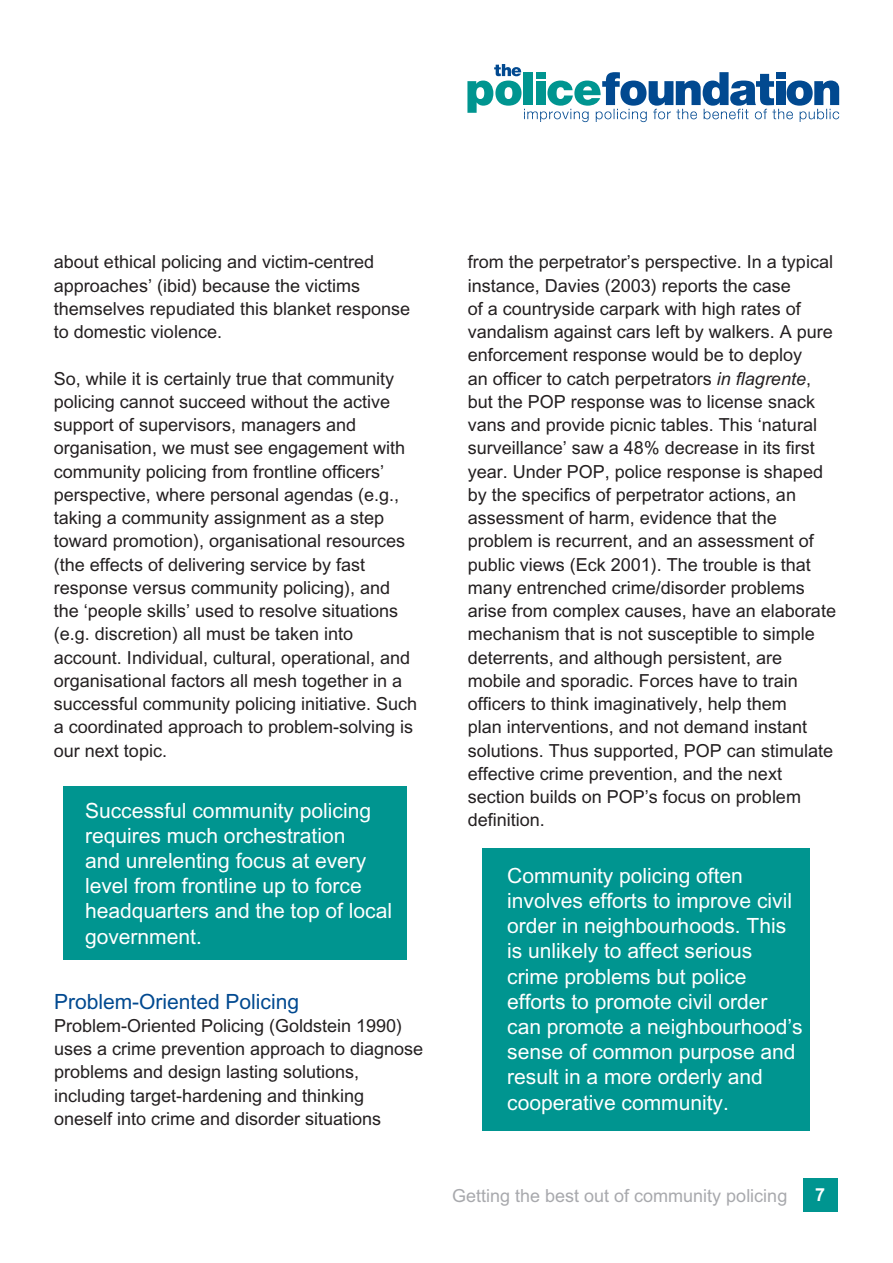
<style>
.page{position:relative;width:893px;height:1263px;background:#fff}
.page>*{position:absolute;margin:0;border:0;box-sizing:border-box;transform-origin:0 0}
.t1{font:21px/25.2px "Arial";color:#fff}
.t2{font:21px "Arial";color:#014990}
.t3{font:18px/23.2px "Arial";color:#231f20}
.t4{font:18px "Arial";color:#a8a9ad}
.t5{font:italic 18px "Arial";color:#231f20}
</style>
<div class="page">
<div style="left:804px;top:1178px;width:34px;height:34px;background:#009590"></div>
<div style="left:63px;top:786px;width:344px;height:174px;background:#009590"></div>
<div style="left:483px;top:848px;width:327px;height:282px;background:#009590"></div>
<svg style="left:467px;top:64px;width:372px;height:58px"></svg>
<p class="t3" style="left:64px;top:252px;width:302px">bout ethical policing and victim-centre</p>
<p class="t3" style="left:74px;top:275px;width:288px">proaches’ (ibid) becaus the victims</p>
<p class="t3" style="left:54px;top:299px;width:348px">themselves repudiated this blanket respons</p>
<p class="t3" style="left:54px;top:322px;width:170px">to domestic violence.</p>
<p class="t3" style="left:54px;top:368px;width:342px">So, whil it is certainly true that community</p>
<p class="t3" style="left:64px;top:392px;width:328px">olicin cannot succeed without the active</p>
<p class="t3" style="left:54px;top:415px;width:304px">su port o supervisors, managers and</p>
<p class="t3" style="left:54px;top:438px;width:343px">organisation, we must see engagement wit</p>
<p class="t3" style="left:54px;top:461px;width:328px">community policing from frontline o cers</p>
<p class="t3" style="left:64px;top:485px;width:133px">erspective, wher</p>
<p class="t3" style="left:54px;top:485px;width:353px;text-indent:166px">ersonal agendas (e.g., taking a community assignment as step toward promotion), organisational resources (the effects of delivering service by fas response versus community policing), an the ‘people skills’ used to resolve situations (e.g. discretion) a must</p>
<p class="t3" style="left:275px;top:624px;width:80px">taken into</p>
<p class="t3" style="left:54px;top:647px;width:358px">account Individual, cultural, operational, and</p>
<p class="t3" style="left:54px;top:671px;width:325px">organisational factors all mesh together i</p>
<p class="t3" style="left:54px;top:694px;width:365px">successfu community policing initiative. Such</p>
<p class="t3" style="left:69px;top:717px;width:346px">coordinated approach to problem-solving is</p>
<p class="t3" style="left:64px;top:740px;width:105px">ur next topic.</p>
<p class="t1" style="left:85px;top:799px;width:287px">Successfu community policing</p>
<p class="t1" style="left:92px;top:825px;width:255px">equires much orchestration</p>
<p class="t1" style="left:85px;top:850px;width:283px">and unrelenting focus at every</p>
<p class="t1" style="left:85px;top:875px;width:278px">level from frontline up to orce</p>
<p class="t1" style="left:85px;top:900px;width:309px">headquarters and the top of local</p>
<p class="t1" style="left:85px;top:925px;width:118px">government.</p>
<p class="t2" style="left:54px;top:993px;width:247px">Problem-Oriented Policing</p>
<p class="t3" style="left:54px;top:1015px;width:371px">Problem-Oriented Policing (Goldstein 1990) uses a crime prevention approac to diagnose problems and design lasting solutions, ncluding target-hardenin</p>
<p class="t3" style="left:64px;top:1085px;width:319px;text-indent:213px">nd thinkin nese into crime and disorder situations</p>
<p class="t3" style="left:468px;top:252px;width:286px">from the perpetrator’s perspective. I</p>
<p class="t3" style="left:782px;top:252px;width:53px">typical</p>
<p class="t3" style="left:472px;top:275px;width:311px">nstance, Davies (2003 reports the cas</p>
<p class="t3" style="left:468px;top:299px;width:335px">of a countrysid carpark with high rates of</p>
<p class="t3" style="left:468px;top:322px;width:367px">vandalism against cars left by walkers. A pure</p>
<p class="t3" style="left:478px;top:345px;width:326px">nforcement response would be to deploy</p>
<p class="t3" style="left:493px;top:368px;width:221px">officer to catc perpetrators</p>
<p class="t5" style="left:736px;top:372px;width:72px">flagrente</p>
<p class="t3" style="left:478px;top:392px;width:339px">ut the POP respons was to license snack</p>
<p class="t3" style="left:468px;top:415px;width:351px">vans and provid picnic tables. This ‘natural</p>
<p class="t3" style="left:468px;top:438px;width:349px">survei lance’ saw a 48% decrease in its first</p>
<p class="t3" style="left:468px;top:461px;width:357px">year. Under POP, police response is shaped</p>
<p class="t3" style="left:468px;top:485px;width:330px">by the specifics of perpetrator actions an</p>
<p class="t3" style="left:468px;top:508px;width:301px">assessment of harm, evidenc tha th</p>
<p class="t3" style="left:468px;top:531px;width:348px">problem is recurrent, and a assessment of</p>
<p class="t3" style="left:478px;top:554px;width:335px">ublic views (Eck 2001). The trouble is that</p>
<p class="t3" style="left:468px;top:578px;width:339px">many entrenche crime/disorder problems</p>
<p class="t3" style="left:468px;top:601px;width:370px">arise from complex causes, have a elaborate</p>
<p class="t3" style="left:468px;top:624px;width:262px">mechanism that is not susceptibl</p>
<p class="t3" style="left:763px;top:624px;width:54px">simple</p>
<p class="t3" style="left:478px;top:647px;width:306px">eterrents, an although persistent, are</p>
<p class="t3" style="left:468px;top:671px;width:332px">mobile an sporadic. Forces have to train</p>
<p class="t3" style="left:468px;top:694px;width:321px">officers to think imaginatively, help them</p>
<p class="t3" style="left:468px;top:717px;width:341px">plan interventions an not demand instant</p>
<p class="t3" style="left:468px;top:740px;width:367px">solutions. Thus su ported, POP ca stimulate</p>
<p class="t3" style="left:468px;top:764px;width:316px">effective crime prevention, and the next</p>
<p class="t3" style="left:468px;top:787px;width:335px">section builds o POP’s focus on problem</p>
<p class="t3" style="left:478px;top:810px;width:69px">efinition.</p>
<p class="t1" style="left:507px;top:865px;width:277px">Community policing often nvolves efforts to improve civ orde</p>
<p class="t1" style="left:507px;top:915px;width:297px;text-indent:89px">eighbourhoods This<br>s nlikely o affec serious crime problems but police<br>e forts to promote civil order<br>ca promote a neighbourhood’s sense of commo purpose and resul in a more orderly and cooperative community.</p>
<p class="t4" style="left:452px;top:1185px;width:337px">Getting the best out of community policing</p>
</div>
